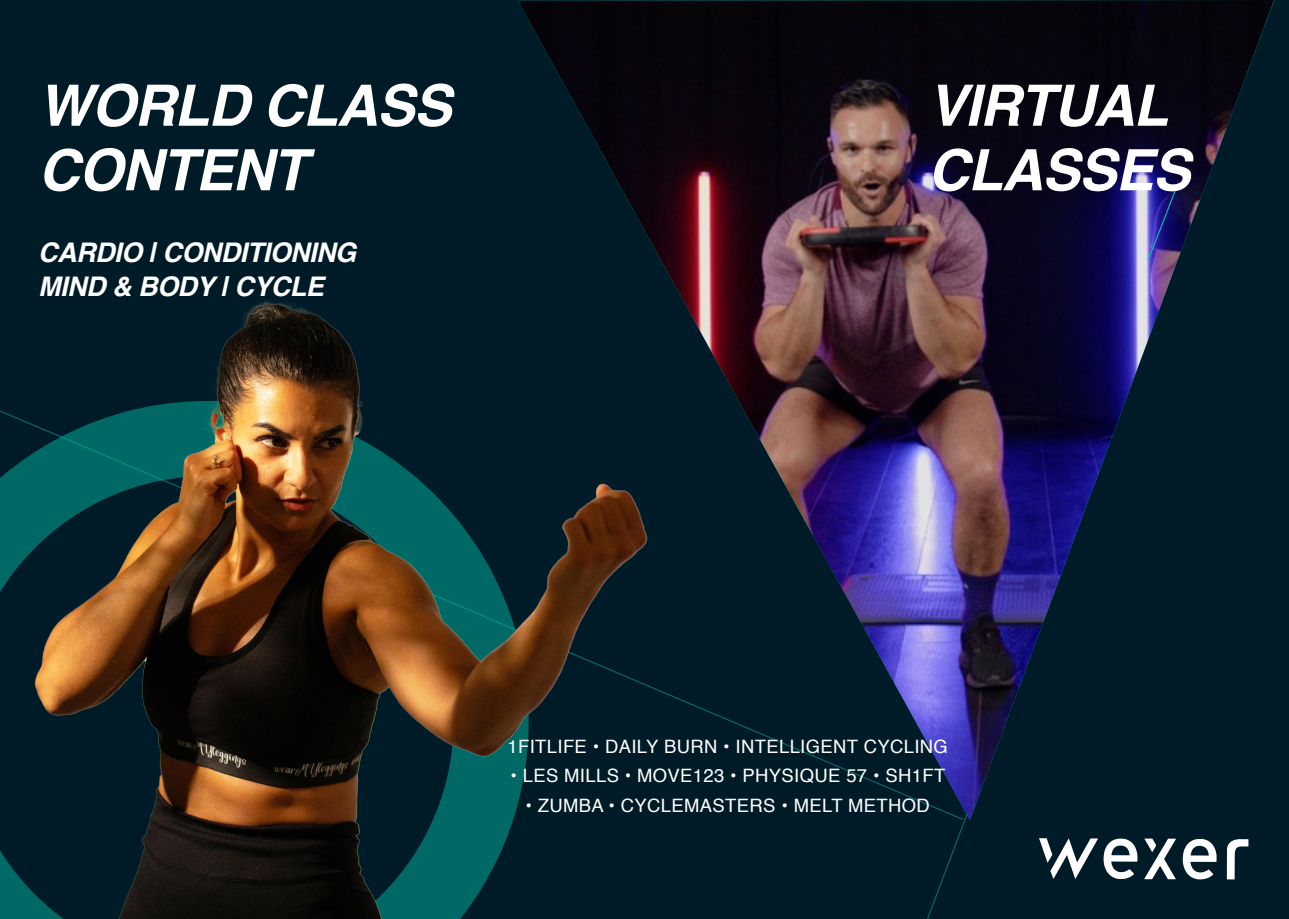
<style>
.page{position:relative;width:1289px;height:919px;background:#fff}
.page>*{position:absolute;margin:0;border:0;box-sizing:border-box;transform-origin:0 0}
.t1{font:italic 700 57px/64.5px "Helvetica";letter-spacing:-.02em;color:#fff}
.t2{font:italic 700 27px/34.5px "Helvetica";letter-spacing:-.02em;color:#fff}
.t3{font:18.45px "Helvetica";letter-spacing:.02em;color:#fff}
</style>
<div class="page">
<svg style="left:973px;top:0;width:315px;height:918px;background:#132c38"></svg>
<div style="left:0;top:16px;width:514px;height:202px;background:#001b28"></div>
<img style="left:514px;top:0;width:759px;height:820px">
<svg style="left:1146px;top:181px;width:33px;height:81px;background:#36318e"></svg>
<img style="left:0;top:218px;width:973px;height:700px">
<p class="t1" style="left:38px;top:80px;width:414px">WORLD CLASS<br>CONTENT</p>
<p class="t2" style="left:38px;top:238px;width:319px">CARDIO | CONDITIONING<br>MIND &amp; BODY | CYCLE</p>
<p class="t1" style="left:927px;top:80px;width:264px">VIRTUAL<br>CLASSES</p>
<p class="t3" style="left:507px;top:732px;width:442px">1FITLIFE • DAILY BURN • INTELLIGENT CYCLING</p>
<p class="t3" style="left:510px;top:761px;width:436px">• LES MILLS • MOVE123 • PHYSIQUE 57 • SH1FT</p>
<p class="t3" style="left:525px;top:791px;width:406px">• ZUMBA • CYCLEMASTERS • MELT METHOD</p>
</div>
